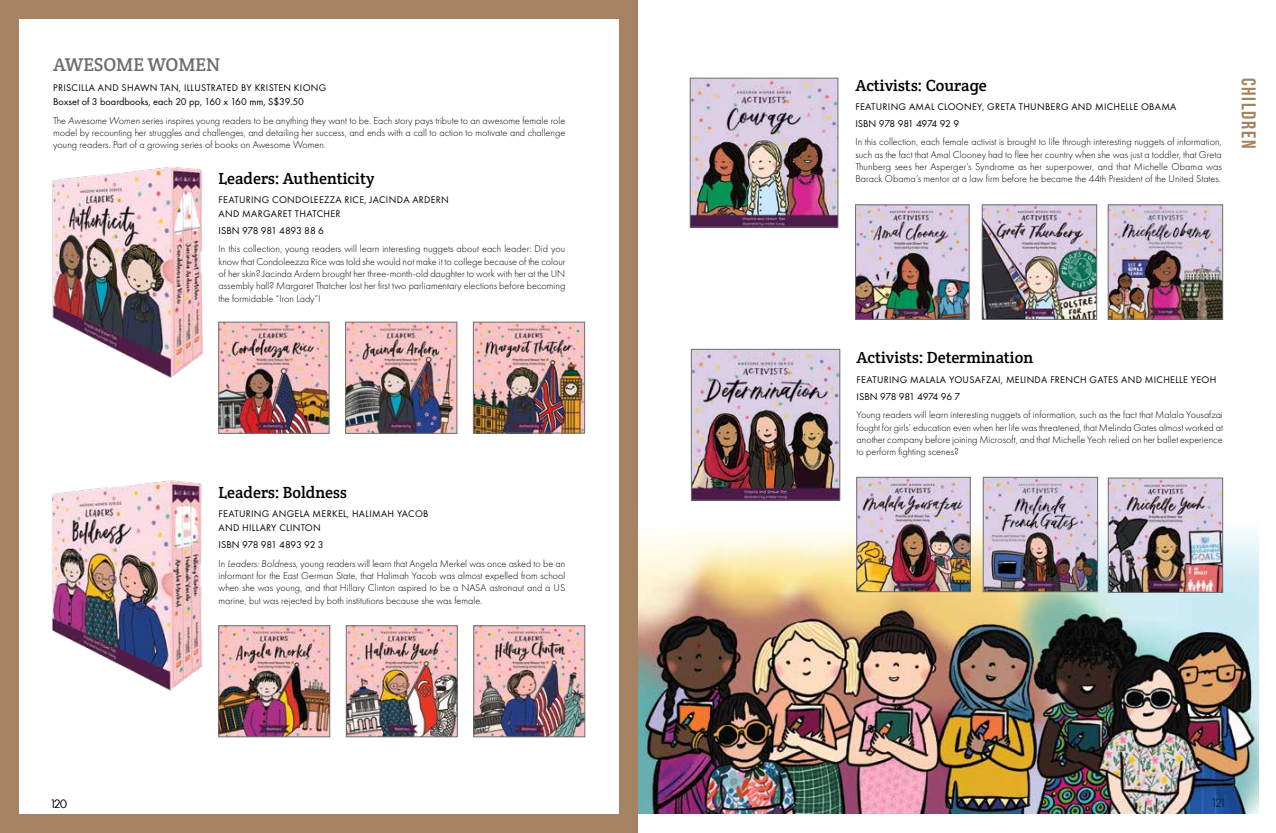
<style>
.page{position:relative;width:1276px;height:833px;background:#fff}
.page>*{position:absolute;margin:0;border:0;box-sizing:border-box;transform-origin:0 0}
.t1{font:20px "Bebas Neue";letter-spacing:.08em;color:#a58362}
.t2{font:18.75px "Crete Round";color:#6d6e71}
.t3{font:16.25px "Crete Round";color:#000}
.t4{font:300 12.5px "Futura PT";letter-spacing:-.2em;color:#000}
.t5{font:300 10.25px/12.2px "Futura PT";color:#000;text-align:justify}
.t6{font:10.25px "Futura PT";letter-spacing:-.025em;color:#000}
.t7{font:10px/13.8px "Futura PT";letter-spacing:.03em;color:#000}
.s1{font-weight:400}
.s2{font-style:italic}
</style>
<div class="page">
<div style="left:0;top:0;width:638px;height:833px;background:#a58362"></div>
<div style="left:19px;top:19px;width:599px;height:794px;background:#fff"></div>
<img style="left:52px;top:167px;width:151px;height:211px">
<img style="left:52px;top:480px;width:150px;height:211px">
<img style="left:347px;top:324px;width:108px;height:107px">
<div style="left:345px;top:322px;width:112px;height:111px;border:1px solid #6d6e71"></div>
<img style="left:220px;top:324px;width:107px;height:107px">
<div style="left:218px;top:322px;width:111px;height:111px;border:1px solid #6d6e71"></div>
<img style="left:475px;top:324px;width:108px;height:107px">
<div style="left:473px;top:322px;width:112px;height:111px;border:1px solid #6d6e71"></div>
<img style="left:220px;top:627px;width:108px;height:108px">
<div style="left:218px;top:625px;width:112px;height:112px;border:1px solid #6d6e71"></div>
<img style="left:348px;top:627px;width:107px;height:108px">
<div style="left:346px;top:625px;width:111px;height:112px;border:1px solid #6d6e71"></div>
<img style="left:475px;top:627px;width:108px;height:108px">
<div style="left:473px;top:625px;width:112px;height:112px;border:1px solid #6d6e71"></div>
<img style="left:984px;top:207px;width:111px;height:110px">
<div style="left:982px;top:205px;width:115px;height:114px;border:1px solid #6d6e71"></div>
<img style="left:857px;top:207px;width:110px;height:110px">
<div style="left:855px;top:205px;width:114px;height:114px;border:1px solid #6d6e71"></div>
<img style="left:1110px;top:207px;width:110px;height:110px">
<div style="left:1108px;top:205px;width:114px;height:114px;border:1px solid #6d6e71"></div>
<img style="left:692px;top:80px;width:144px;height:145px">
<div style="left:690px;top:78px;width:148px;height:149px;border:1px solid #6d6e71"></div>
<img style="left:638px;top:504px;width:620px;height:309px">
<img style="left:985px;top:479px;width:110px;height:111px">
<div style="left:983px;top:477px;width:114px;height:115px;border:1px solid #6d6e71"></div>
<img style="left:858px;top:479px;width:110px;height:111px">
<div style="left:856px;top:477px;width:114px;height:115px;border:1px solid #6d6e71"></div>
<img style="left:1110px;top:480px;width:110px;height:110px">
<div style="left:1108px;top:478px;width:114px;height:114px;border:1px solid #6d6e71"></div>
<img style="left:693px;top:351px;width:145px;height:147px">
<div style="left:691px;top:349px;width:149px;height:151px;border:1px solid #6d6e71"></div>
<h2 class="t2" style="left:53px;top:52px;width:168px">AWESOME WOMEN</h2>
<p class="t7" style="left:53px;top:81px;width:275px">PRISCILLA AND SHAWN TAN, ILLUSTRATED BY KRISTEN KIONG</p>
<p class="t5" style="left:53px;top:93px;width:513px;line-height:18.5px"><span class="s1">Boxset of 3 boardbooks, each 20 pp, 160 x 160 mm, S$39.50<br></span>The <span class="s2">Awesome Women</span> series inspires young readers to be anything they want to be. Each story pays tribute to an awesome female role</p>
<p class="t5" style="left:53px;top:127px;width:514px">model by recounting her struggles and challenges, and detailing her success, and ends with a call to action to motivate and challenge young readers. Part of a growing series of books on Awesome Women.</p>
<h3 class="t3" style="left:219px;top:168px;width:157px">Leaders: Authenticity</h3>
<p class="t7" style="left:219px;top:193px;width:232px">FEATURING CONDOLEEZZA RICE, JACINDA ARDERN<br>AND MARGARET THATCHER</p>
<p class="t6" style="left:219px;top:224px;width:107px">ISBN 978 981 4893 88 6</p>
<p class="t5" style="left:219px;top:243px;width:348px">In this collection, young readers will learn interesting nuggets about each leader: Did you know that Condoleezza Rice was told she would not make it to college because of the colour of her skin? Jacinda Ardern brought her three-month-old daughter to work with her at the UN assembly hall? Margaret Thatcher lost her first two parliamentary elections before becoming the formidable “Iron Lady”!</p>
<h3 class="t3" style="left:219px;top:482px;width:130px">Leaders: Boldness</h3>
<p class="t7" style="left:219px;top:507px;width:211px">FEATURING ANGELA MERKEL, HALIMAH YACOB<br>AND HILLARY CLINTON</p>
<p class="t5" style="left:219px;top:536px;width:348px;line-height:18.5px"><span class="s1">ISBN 978 981 4893 92 3<br></span>In <span class="s2">Leaders: Boldness</span>, young readers will learn that Angela Merkel was once asked to be an</p>
<p class="t5" style="left:219px;top:569px;width:348px">informant for the East German State, that Halimah Yacob was almost expelled from school when she was young, and that Hillary Clinton aspired to be a NASA astronaut and a US marine, but was rejected by both institutions because she was female.</p>
<h3 class="t3" style="left:855px;top:74px;width:133px">Activists: Courage</h3>
<p class="t7" style="left:855px;top:99px;width:322px">FEATURING AMAL CLOONEY, GRETA THUNBERG AND MICHELLE OBAMA</p>
<p class="t6" style="left:855px;top:117px;width:105px">ISBN 978 981 4974 92 9</p>
<p class="t5" style="left:855px;top:136px;width:368px">In this collection, each female activist is brought to life through interesting nuggets of information, such as the fact that Amal Clooney had to flee her country when she was just a toddler, that Greta Thunberg sees her Asperger’s Syndrome as her superpower, and that Michelle Obama was Barack Obama’s mentor at a law firm before he became the 44th President of the United States.</p>
<h1 class="t1" style="left:1259px;top:78px;width:72px;rotate:90deg">children</h1>
<h3 class="t3" style="left:856px;top:347px;width:178px">Activists: Determination</h3>
<p class="t7" style="left:856px;top:372px;width:361px">FEATURING MALALA YOUSAFZAI, MELINDA FRENCH GATES AND MICHELLE YEOH</p>
<p class="t6" style="left:856px;top:390px;width:105px">ISBN 978 981 4974 96 7</p>
<p class="t5" style="left:856px;top:409px;width:368px">Young readers will learn interesting nuggets of information, such as the fact that Malala Yousafzai fought for girls’ education even when her life was threatened, that Melinda Gates almost worked at another company before joining Microsoft, and that Michelle Yeoh relied on her ballet experience to perform fighting scenes?</p>
<p class="t4" style="left:50px;top:797px;width:19px">120</p>
<p class="t4" style="left:1210px;top:796px;width:17px">121</p>
</div>
